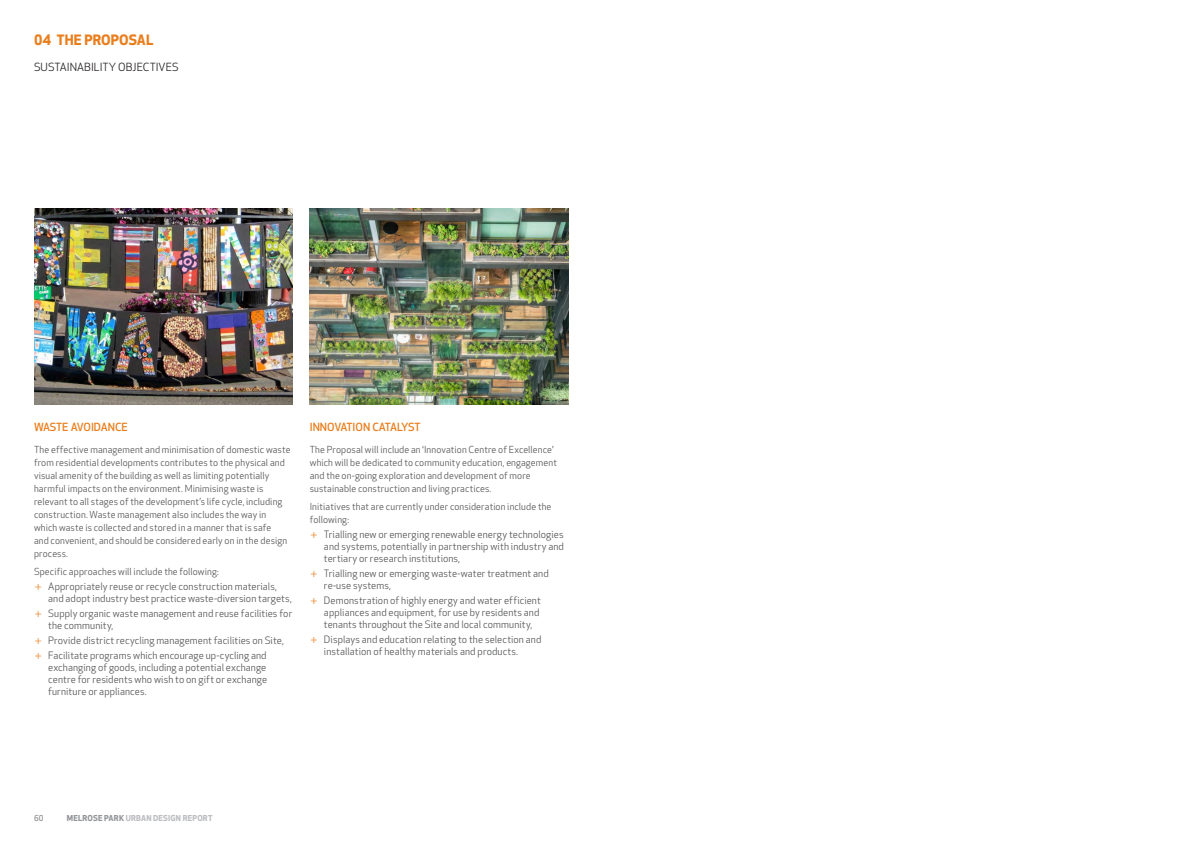
<style>
.page{position:relative;width:1191px;height:842px;background:#fff}
.page>*{position:absolute;margin:0;border:0;box-sizing:border-box;transform-origin:0 0}
.t1{font:700 14px "Apex New";color:#ea7e1d}
.AJC_TOC_heading_01{font:500 11px "Apex New";letter-spacing:-.02em;color:#ea7e1d}
.AJC_heading_02{font:11px "Apex New";color:#231f20}
.t2{font:10px/12.1px "Apex New";letter-spacing:.01em;color:#57585a}
.AJC_body_text{font:9.5px/13px "Apex New";letter-spacing:.01em;color:#57585a}
.t3{font:700 8px "Apex New";letter-spacing:.025em;color:#bcbdc0}
.t4{font:500 8px "Apex New";color:#939598}
.s1{font-family:"AJC Swiss Medium";color:#ee9445}
.s2{color:#939598}
</style>
<div class="page">
<img style="left:310px;top:209px;width:258px;height:196px">
<img style="left:34px;top:209px;width:259px;height:196px">
<h1 class="t1" style="left:34px;top:29px;width:32px">04 THE</h1>
<h1 class="t1" style="left:85px;top:29px;width:10px">PROPOSAL</h1>
<p class="AJC_heading_02" style="left:34px;top:60px;width:146px">SUSTAINABILITY OBJECTIVES</p>
<p class="AJC_TOC_heading_01" style="left:34px;top:420px;width:95px">WASTE AVOI DANCE</p>
<p class="AJC_body_text" style="left:34px;top:443px;width:258px">The effective management and minimisation of domestic waste from residential developments contributes to the physical and visual amenity of the building as well as limiting potentially harmful impacts on the environment. Minimising waste is relevant to all stages of the development’s life cycle, including construction. Waste management also includes the way in which waste is collected and stored in a manner that is safe<br>and convenient, and should be considered early on in the design process.</p>
<p class="AJC_body_text" style="left:34px;top:565px;width:186px">Specific approaches will include the following:</p>
<p class="t2" style="left:48px;top:580px;width:245px;text-indent:-14px"><span class="s1">+</span> Appropriately reuse or recycle construction materials, and adopt industry best practice waste-diversion targets,</p>
<p class="t2" style="left:48px;top:607px;width:246px;text-indent:-14px"><span class="s1">+</span> Supply organic waste management and reuse facilities for the community,</p>
<p class="t2" style="left:34px;top:634px;width:251px"><span class="s1">+</span> Provide district recycling management facilities on Site,</p>
<p class="t2" style="left:48px;top:649px;width:220px;text-align:justify;text-indent:-14px"><span class="s1">+</span> Facilitate programs which encourage up-cycling and exchanging of goods, including a potential exchange centre for residents who wish to on gift or exchange furniture or appliances.</p>
<p class="AJC_TOC_heading_01" style="left:310px;top:420px;width:112px">I NNOVATI ON CATALYST</p>
<p class="AJC_body_text" style="left:310px;top:443px;width:249px">The Proposal will include an ‘Innovation Centre of Excellence’ which will be dedicated to community education, engagement and the on-going exploration and development of more sustainable construction and living practices.</p>
<p class="AJC_body_text" style="left:310px;top:500px;width:243px">Initiatives that are currently under consideration include the following:</p>
<p class="t2" style="left:324px;top:528px;width:241px;text-align:justify;text-indent:-14px"><span class="s1">+</span> Trialling new or emerging renewable energy technologies and systems, potentially in partnership with industry and tertiary or research institutions,</p>
<p class="t2" style="left:324px;top:567px;width:226px;text-indent:-14px"><span class="s1">+</span> Trialling new or emerging waste-water treatment and re-use systems,</p>
<p class="t2" style="left:324px;top:594px;width:218px;text-indent:-14px"><span class="s1">+</span> Demonstration of highly energy and water efficient appliances and equipment, for use by residents and tenants throughout the Site and local community,</p>
<p class="t2" style="left:324px;top:633px;width:219px;text-indent:-14px"><span class="s1">+</span> Displays and education relating to the selection and installation of healthy materials and products.</p>
<p class="t4" style="left:34px;top:812px;width:11px">60</p>
<p class="t3" style="left:67px;top:812px;width:147px"><span class="s2">MELROSE PARK</span> URBAN DESIGN REPORT</p>
</div>
